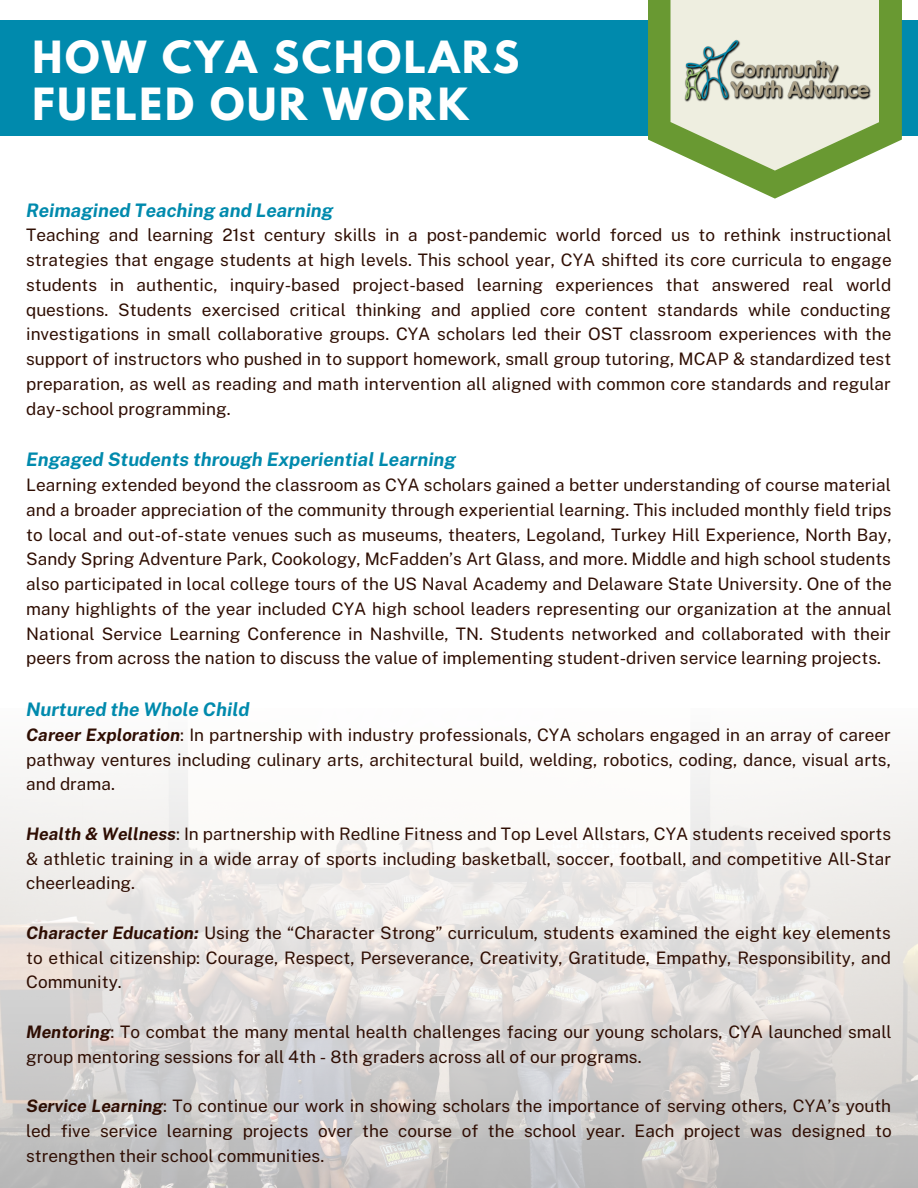
<style>
.page{position:relative;width:918px;height:1188px;background:#fff}
.page>*{position:absolute;margin:0;border:0;box-sizing:border-box;transform-origin:0 0}
.t1{font:700 39.3px/47px "League Spartan";letter-spacing:.065em;color:#fff}
.t2{font:italic 700 18.6px "Public Sans";color:#008aad}
.t3{font:17.25px/24.8px "Public Sans";color:#2f0e03;text-align:justify}
.s1{font-weight:700;font-style:italic}
</style>
<div class="page">
<svg style="left:0;top:755px;width:918px;height:433px"></svg>
<div style="left:0;top:21px;width:918px;height:115px;background:#008aad"></div>
<svg style="left:648px;top:0;width:254px;height:199px;fill:#699932"></svg>
<svg style="left:671px;top:0;width:208px;height:171px"></svg>
<img style="left:678px;top:40px;width:195px;height:64px">
<p class="t1" style="left:33px;top:38px;width:488px">HOW CYA SCHOLARS<br>FUELED OUR WORK</p>
<p class="t2" style="left:26px;top:199px;width:309px">Reimagined Teaching and Learning</p>
<p class="t3" style="left:26px;top:223px;width:867px">Teaching and learning 21st century skills in a post-pandemic world forced us to rethink instructional strategies that engage students at high levels. This school year, CYA shifted its core curricula to engage students in authentic, inquiry-based project-based learning experiences that answered real world questions. Students exercised critical thinking and applied core content standards while conducting investigations in small collaborative groups. CYA scholars led their OST classroom experiences with the support of instructors who pushed in to support homework, small group tutoring, MCAP &amp; standardized test preparation, as well as reading and math intervention all aligned with common core standards and regular day-school programming.</p>
<p class="t2" style="left:26px;top:449px;width:431px">Engaged Students through Experiential Learning</p>
<p class="t3" style="left:26px;top:472px;width:867px">Learning extended beyond the classroom as CYA scholars gained a better understanding of course material and a broader appreciation of the community through experiential learning. This included monthly field trips to local and out-of-state venues such as museums, theaters, Legoland, Turkey Hill Experience, North Bay, Sandy Spring Adventure Park, Cookology, McFadden’s Art Glass, and more. Middle and high school students also participated in local college tours of the US Naval Academy and Delaware State University. One of the many highlights of the year included CYA high school leaders representing our organization at the annual National Service Learning Conference in Nashville, TN. Students networked and collaborated with their peers from across the nation to discuss the value of implementing student-driven service learning projects.</p>
<p class="t2" style="left:26px;top:698px;width:225px">Nurtured the Whole Child</p>
<p class="t3" style="left:26px;top:722px;width:866px"><span class="s1">Career Exploration</span>: In partnership with industry professionals, CYA scholars engaged in an array of career pathway ventures including culinary arts, architectural build, welding, robotics, coding, dance, visual arts, and drama.</p>
<p class="t3" style="left:26px;top:821px;width:867px"><span class="s1">Health &amp; Wellness</span>: In partnership with Redline Fitness and Top Level Allstars, CYA students received sports &amp; athletic training in a wide array of sports including basketball, soccer, football, and competitive All-Star cheerleading.</p>
<p class="t3" style="left:26px;top:920px;width:866px"><span class="s1">Character Education:</span> Using the “Character Strong” curriculum, students examined the eight key elements to ethical citizenship: Courage, Respect, Perseverance, Creativity, Gratitude, Empathy, Responsibility, and Community.</p>
<p class="t3" style="left:26px;top:1019px;width:867px"><span class="s1">Mentoring</span>: To combat the many mental health challenges facing our young scholars, CYA launched small group mentoring sessions for all 4th - 8th graders across all of our programs.</p>
<p class="t3" style="left:26px;top:1093px;width:867px"><span class="s1">Service Learning</span>: To continue our work in showing scholars the importance of serving others, CYA’s youth led five service learning projects over the course of the school year. Each project was designed to strengthen their school communities.</p>
</div>
